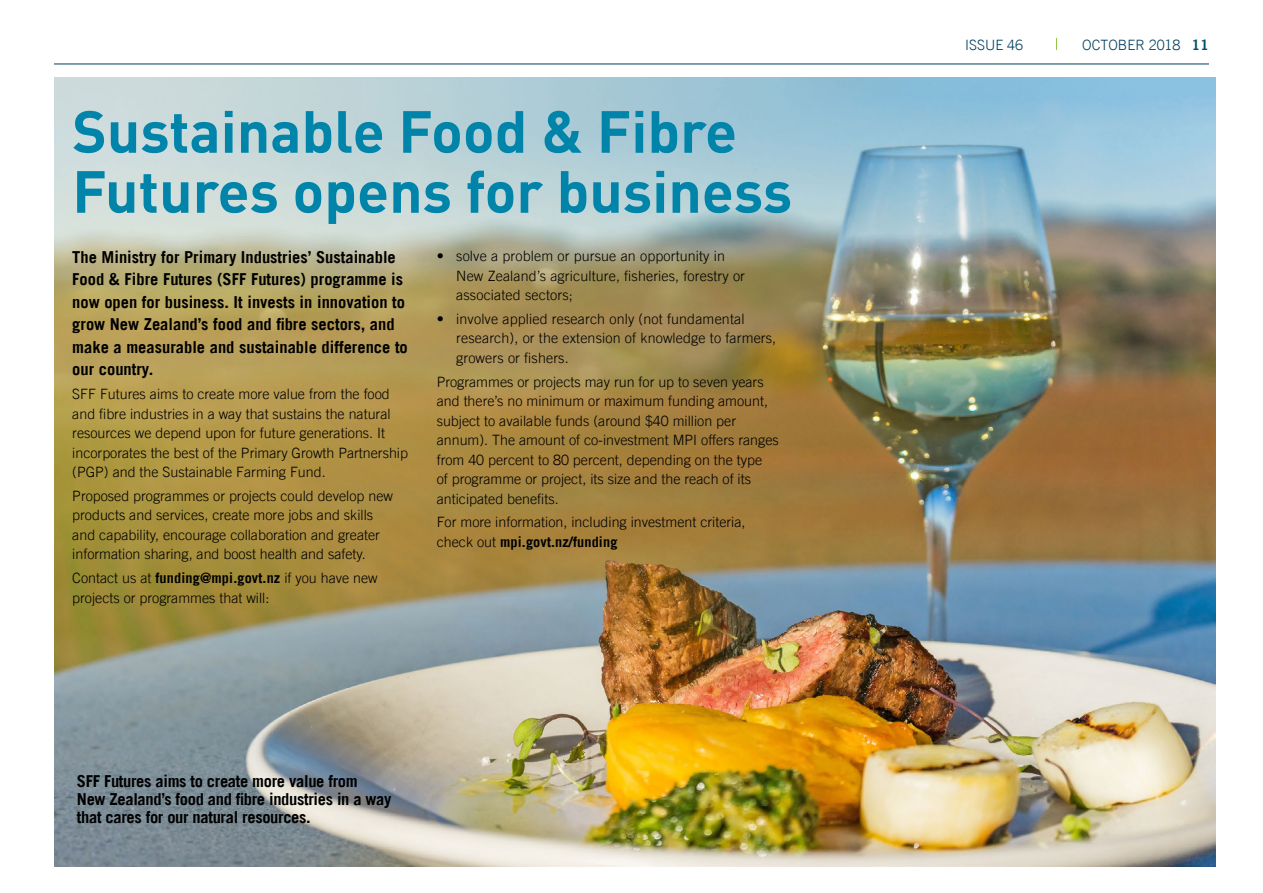
<style>
.page{position:relative;width:1263px;height:893px;background:#fff}
.page>*{position:absolute;margin:0;border:0;box-sizing:border-box;transform-origin:0 0}
.Head_1{font:700 58.5px/60px "DIN";color:#0084a9}
.standfirst{font:700 16.5px/22.5px "Trade Gothic LT Std";color:#000}
.Captions{font:700 16.5px/18px "Trade Gothic LT Std";letter-spacing:-.02em;color:#000}
.Body{font:300 14.25px/19.5px "Trade Gothic LT Std";color:#000}
.t1{font:300 14.25px "Trade Gothic LT Std";color:#003f5f}
.s1{font-weight:700}
.s2{font-family:"Trade Gothic LT Std Bd 2";font-weight:400;color:#004d6d}
</style>
<div class="page">
<hr style="left:54px;top:64px;width:1155px;height:1px;background:#003f5f">
<img style="left:54px;top:77px;width:1162px;height:790px">
<p class="Head_1" style="left:72px;top:100px;width:721px">Sustainable Food &amp; Fibre<br>Futures opens for business</p>
<p class="standfirst" style="left:72px;top:245px;width:337px">The Ministry for Primary Industries’ Sustainable Food &amp; Fibre Futures (SFF Futures) programme is now open for business. It invests in innovation to grow New Zealand’s food and fibre sectors, and make a measurable and sustainable difference to our country.</p>
<p class="Body" style="left:72px;top:384px;width:337px">SFF Futures aims to create more value from the food and fibre industries in a way that sustains the natural resources we depend upon for future generations. It incorporates the best of the Primary Growth Partnership (PGP) and the Sustainable Farming Fund.</p>
<p class="Body" style="left:72px;top:486px;width:322px">Proposed programmes or projects could develop new products and services, create more jobs and skills and capability, encourage collaboration and greater information sharing, and boost health and safety.</p>
<p class="Body" style="left:72px;top:568px;width:307px">Contact us at <span class="s1">funding@mpi.govt.nz</span> if you have new projects or programmes that will:</p>
<p class="Body" style="left:456px;top:246px;width:290px;text-indent:-20px">• solve a problem or pursue an opportunity in<br>New Zealand’s agriculture, fisheries, forestry or associated sectors;</p>
<p class="Body" style="left:456px;top:309px;width:321px;text-indent:-20px">• involve applied research only (not fundamental research), or the extension of knowledge to farmers, growers or fishers.</p>
<p class="Body" style="left:437px;top:372px;width:344px">Programmes or projects may run for up to seven years and there’s no minimum or maximum funding amount, subject to available funds (around $40 million per annum). The amount of co-investment MPI offers ranges from 40 percent to 80 percent, depending on the type<br>of programme or project, its size and the reach of its anticipated benefits.</p>
<p class="Body" style="left:437px;top:512px;width:310px">For more information, including investment criteria, check out <span class="s1">mpi.govt.nz/funding</span></p>
<p class="Captions" style="left:77px;top:772px;width:316px">SFF Futures aims to create more value from<br>New Zealand’s food and fibre industries in a way that cares for our natural resources.</p>
<p class="t1" style="left:965px;top:36px;width:59px">ISSUE 46</p>
<p class="t1" style="left:1082px;top:36px;width:128px">OCTOBER 2018 <span class="s2">11</span></p>
</div>
